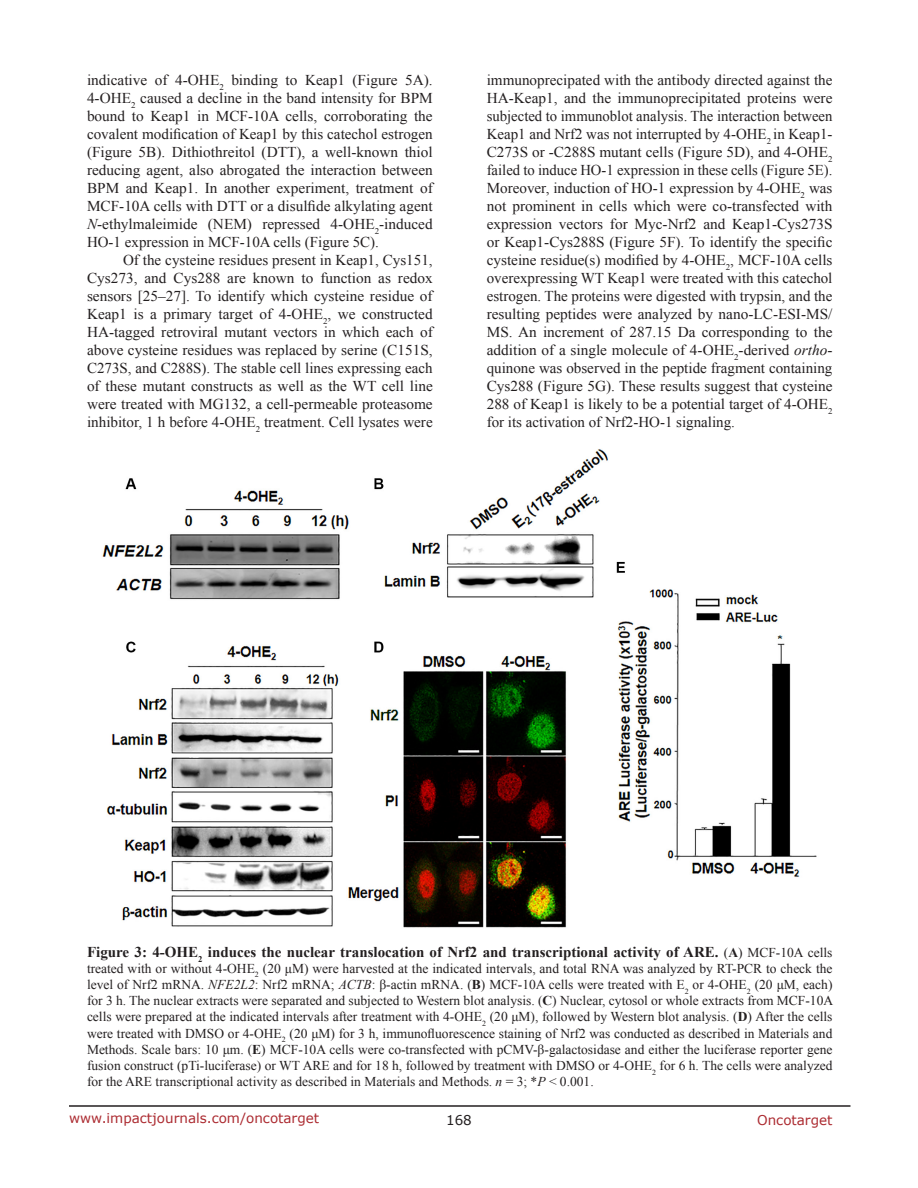
<style>
.page{position:relative;width:918px;height:1188px;background:#fff}
.page>*{position:absolute;margin:0;border:0;box-sizing:border-box;transform-origin:0 0}
.BodyText{font:15px/18px "Times New Roman";color:#231f20;text-align:justify}
.FigureText{font:700 15px "Times New Roman";color:#231f20}
.FigureText-2{font:13.5px/16.2px "Times New Roman";color:#231f20;text-align:justify}
.t1{font:13.5px "Verdana";color:#ac2b31}
.t2{font:13.5px "Verdana";color:#231f20}
.s1{font-style:italic}
.s2{font-weight:400;font-size:13.5px}
.s3{font-size:13.5px}
.s4{font-weight:700}
</style>
<div class="page">
<hr style="left:69px;top:1105px;width:781px;height:2px;background:#231f20">
<img style="left:102px;top:449px;width:715px;height:479px">
<p class="BodyText" style="left:87px;top:71px;width:347px">indicative of 4-OHE<sub>2</sub> binding to Keap1 (Figure 5A).<br>4-OHE<sub>2</sub> caused a decline in the band intensity for BPM bound to Keap1 in MCF-10A cells, corroborating the covalent modification of Keap1 by this catechol estrogen (Figure 5B). Dithiothreitol (DTT), a well-known thiol reducing agent, also abrogated the interaction between BPM and Keap1. In another experiment, treatment of MCF-10A cells with DTT or a disulfide alkylating agent <span class="s1">N</span>-ethylmaleimide (NEM) repressed 4-OHE<sub>2</sub>-induced HO-1 expression in MCF-10A cells (Figure 5C).</p>
<p class="BodyText" style="left:87px;top:251px;width:347px;text-indent:36px">Of the cysteine residues present in Keap1, Cys151, Cys273, and Cys288 are known to function as redox sensors [25–27]. To identify which cysteine residue of Keap1 is a primary target of 4-OHE<sub>2</sub>, we constructed HA-tagged retroviral mutant vectors in which each of above cysteine residues was replaced by serine (C151S, C273S, and C288S). The stable cell lines expressing each of these mutant constructs as well as the WT cell line were treated with MG132, a cell-permeable proteasome inhibitor, 1 h before 4-OHE<sub>2</sub> treatment. Cell lysates were</p>
<p class="BodyText" style="left:487px;top:71px;width:347px">immunoprecipated with the antibody directed against the HA-Keap1, and the immunoprecipitated proteins were subjected to immunoblot analysis. The interaction between Keap1 and Nrf2 was not interrupted by 4-OHE<sub>2</sub> in Keap1- C273S or -C288S mutant cells (Figure 5D), and 4-OHE<sub>2 </sub>failed to induce HO-1 expression in these cells (Figure 5E).<br>Moreover, induction of HO-1 expression by 4-OHE<sub>2</sub> was not prominent in cells which were co-transfected with expression vectors for Myc-Nrf2 and Keap1-Cys273S or Keap1-Cys288S (Figure 5F). To identify the specific cysteine residue(s) modified by 4-OHE<sub>2</sub>, MCF-10A cells overexpressing WT Keap1 were treated with this catechol estrogen. The proteins were digested with trypsin, and the resulting peptides were analyzed by nano-LC-ESI-MS/ MS. An increment of 287.15 Da corresponding to the addition of a single molecule of 4-OHE<sub>2</sub>-derived <span class="s1">ortho&shy;</span>quinone was observed in the peptide fragment containing Cys288 (Figure 5G). These results suggest that cysteine 288 of Keap1 is likely to be a potential target of 4-OHE<sub>2 </sub>for its activation of Nrf2-HO-1 signaling.</p>
<p class="FigureText" style="left:87px;top:941px;width:747px">Figure 3: 4-OHE<sub>2</sub> induces the nuclear translocation of Nrf2 and transcriptional activity of ARE. <span class="s2">(</span><span class="s3">A</span><span class="s2">) MCF-10A cells</span></p>
<p class="FigureText-2" style="left:87px;top:960px;width:748px">treated with or without 4-OHE<sub>2</sub> (20 μM) were harvested at the indicated intervals, and total RNA was analyzed by RT-PCR to check the level of Nrf2 mRNA. <span class="s1">NFE2L2</span>: Nrf2 mRNA; <span class="s1">ACTB</span>: β-actin mRNA. (<span class="s4">B</span>) MCF-10A cells were treated with E<sub>2</sub> or 4-OHE<sub>2</sub> (20 μM, each) for 3 h. The nuclear extracts were separated and subjected to Western blot analysis. (<span class="s4">C</span>) Nuclear, cytosol or whole extracts from MCF-10A cells were prepared at the indicated intervals after treatment with 4-OHE<sub>2</sub> (20 μM), followed by Western blot analysis. (<span class="s4">D</span>) After the cells were treated with DMSO or 4-OHE<sub>2</sub> (20 μM) for 3 h, immunofluorescence staining of Nrf2 was conducted as described in Materials and Methods. Scale bars: 10 μm. (<span class="s4">E</span>) MCF-10A cells were co-transfected with pCMV-β-galactosidase and either the luciferase reporter gene fusion construct (pTi-luciferase) or WT ARE and for 18 h, followed by treatment with DMSO or 4-OHE<sub>2</sub> for 6 h. The cells were analyzed for the ARE transcriptional activity as described in Materials and Methods. <span class="s1">n</span> = 3; *<span class="s1">P</span> &lt; 0.001.</p>
<p class="t1" style="left:69px;top:1109px;width:252px">www.impactjournals.com/oncotarget</p>
<p class="t2" style="left:446px;top:1111px;width:27px">168</p>
<p class="t1" style="left:757px;top:1111px;width:77px">Oncotarget</p>
</div>
